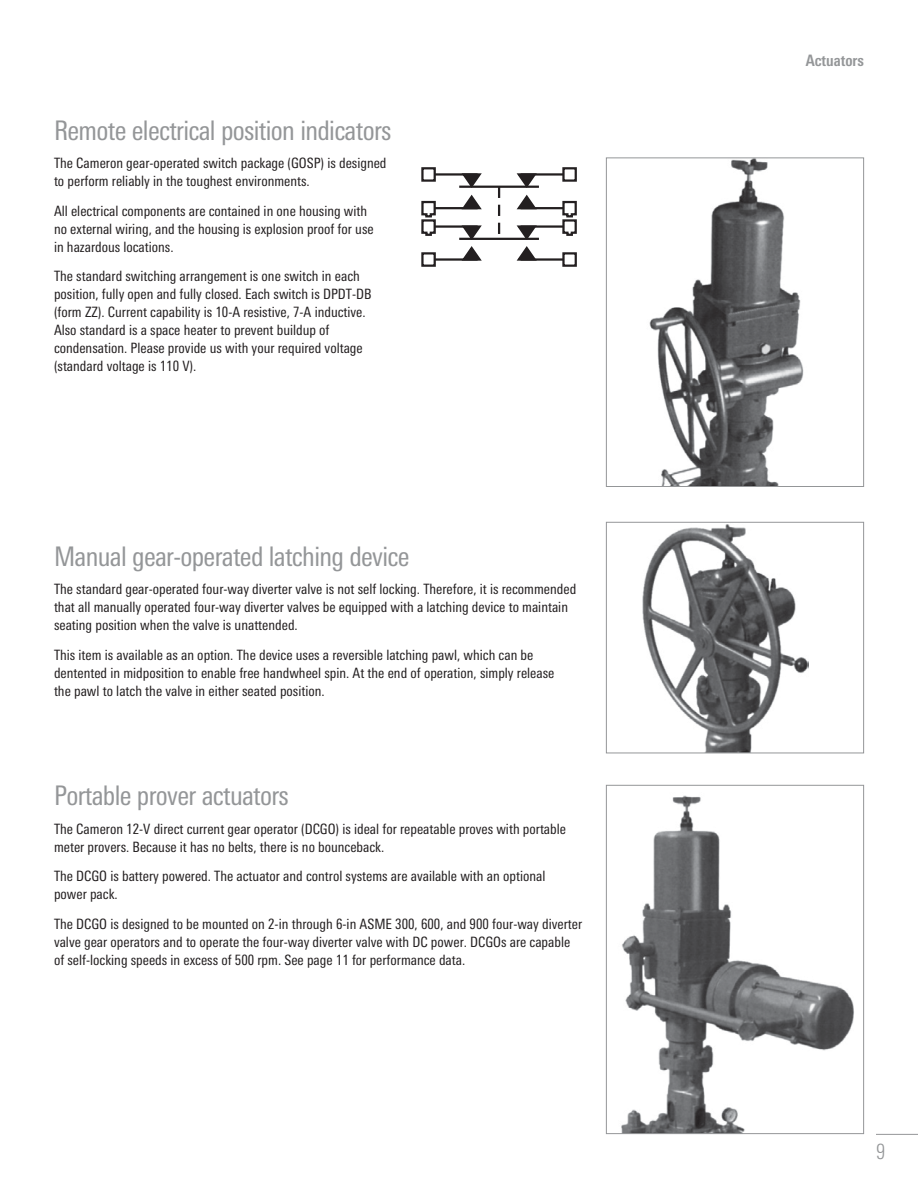
<style>
.page{position:relative;width:918px;height:1188px;background:#fff}
.page>*{position:absolute;margin:0;border:0;box-sizing:border-box;transform-origin:0 0}
.Subhead{font:condensed 27px "Univers Next Pro";letter-spacing:-.025em;color:#949698}
.t1{font:300 condensed 21px "Univers Next Pro";color:#949698}
.header_headline{font:700 condensed 15.75px "Univers Next Pro";color:#949698}
.Body_Text{font:condensed 14.25px/18px "Univers Next Pro";color:#231f20}
</style>
<div class="page">
<img style="left:649px;top:160px;width:155px;height:325px">
<div style="left:606px;top:158px;width:258px;height:329px;border:1px solid #949698"></div>
<img style="left:621px;top:795px;width:233px;height:337px">
<div style="left:606px;top:785px;width:258px;height:349px;border:1px solid #949698"></div>
<img style="left:642px;top:524px;width:167px;height:227px">
<div style="left:606px;top:522px;width:258px;height:231px;border:1px solid #949698"></div>
<hr style="left:459px;top:186px;width:80px;height:2px;background:#231f20">
<hr style="left:459px;top:238px;width:80px;height:2px;background:#231f20">
<svg style="left:498px;top:188px;width:2px;height:50px"></svg>
<hr style="left:435px;top:225px;width:43px;height:3px;background:#231f20">
<hr style="left:521px;top:225px;width:42px;height:3px;background:#231f20">
<hr style="left:435px;top:173px;width:43px;height:3px;background:#231f20">
<hr style="left:521px;top:173px;width:42px;height:3px;background:#231f20">
<div style="left:421px;top:167px;width:15px;height:15px;border:2px solid #231f20"></div>
<div style="left:562px;top:167px;width:15px;height:15px;border:2px solid #231f20"></div>
<svg style="left:459px;top:173px;width:25px;height:37px"></svg>
<svg style="left:514px;top:173px;width:25px;height:37px"></svg>
<hr style="left:435px;top:207px;width:43px;height:2px;background:#231f20">
<hr style="left:521px;top:207px;width:42px;height:2px;background:#231f20">
<svg style="left:459px;top:225px;width:25px;height:36px"></svg>
<svg style="left:514px;top:225px;width:25px;height:36px"></svg>
<hr style="left:435px;top:258px;width:43px;height:3px;background:#231f20">
<hr style="left:521px;top:258px;width:42px;height:3px;background:#231f20">
<div style="left:421px;top:252px;width:15px;height:15px;border:2px solid #231f20"></div>
<div style="left:562px;top:252px;width:15px;height:15px;border:2px solid #231f20"></div>
<svg style="left:561px;top:200px;width:16px;height:36px"></svg>
<svg style="left:421px;top:200px;width:16px;height:36px"></svg>
<hr style="left:876px;top:1134px;width:42px;height:1px;background:#949698">
<p class="Subhead" style="left:54px;top:114px;width:339px">Remote electrical position indicators</p>
<p class="Body_Text" style="left:54px;top:154px;width:334px">The Cameron gear-operated switch package (GOSP) is designed to perform reliably in the toughest environments.</p>
<p class="Body_Text" style="left:54px;top:201px;width:321px">All electrical components are contained in one housing with no external wiring, and the housing is explosion proof for use in hazardous locations.</p>
<p class="Body_Text" style="left:54px;top:267px;width:319px">The standard switching arrangement is one switch in each position, fully open and fully closed. Each switch is DPDT-DB (form ZZ). Current capability is 10-A resistive, 7-A inductive.<br>Also standard is a space heater to prevent buildup of condensation. Please provide us with your required voltage (standard voltage is 110 V).</p>
<p class="Subhead" style="left:54px;top:540px;width:357px">Manual gear-operated latching device</p>
<p class="Body_Text" style="left:54px;top:580px;width:524px">The standard gear-operated four-way diverter valve is not self locking. Therefore, it is recommended that all manually operated four-way diverter valves be equipped with a latching device to maintain seating position when the valve is unattended.</p>
<p class="Body_Text" style="left:54px;top:646px;width:502px">This item is available as an option. The device uses a reversible latching pawl, which can be dentented in midposition to enable free handwheel spin. At the end of operation, simply release the pawl to latch the valve in either seated position.</p>
<p class="Subhead" style="left:54px;top:780px;width:236px">Portable prover actuators</p>
<p class="Body_Text" style="left:54px;top:820px;width:514px">The Cameron 12-V direct current gear operator (DCGO) is ideal for repeatable proves with portable meter provers. Because it has no belts, there is no bounceback.</p>
<p class="Body_Text" style="left:54px;top:867px;width:493px">The DCGO is battery powered. The actuator and control systems are available with an optional power pack.</p>
<p class="Body_Text" style="left:54px;top:915px;width:530px">The DCGO is designed to be mounted on 2-in through 6-in ASME 300, 600, and 900 four-way diverter valve gear operators and to operate the four-way diverter valve with DC power. DCGOs are capable of self-locking speeds in excess of 500 rpm. See page 11 for performance data.</p>
<p class="header_headline" style="left:806px;top:51px;width:60px">Actuators</p>
<h2 class="t1" style="left:876px;top:1139px;width:11px">9</h2>
</div>
